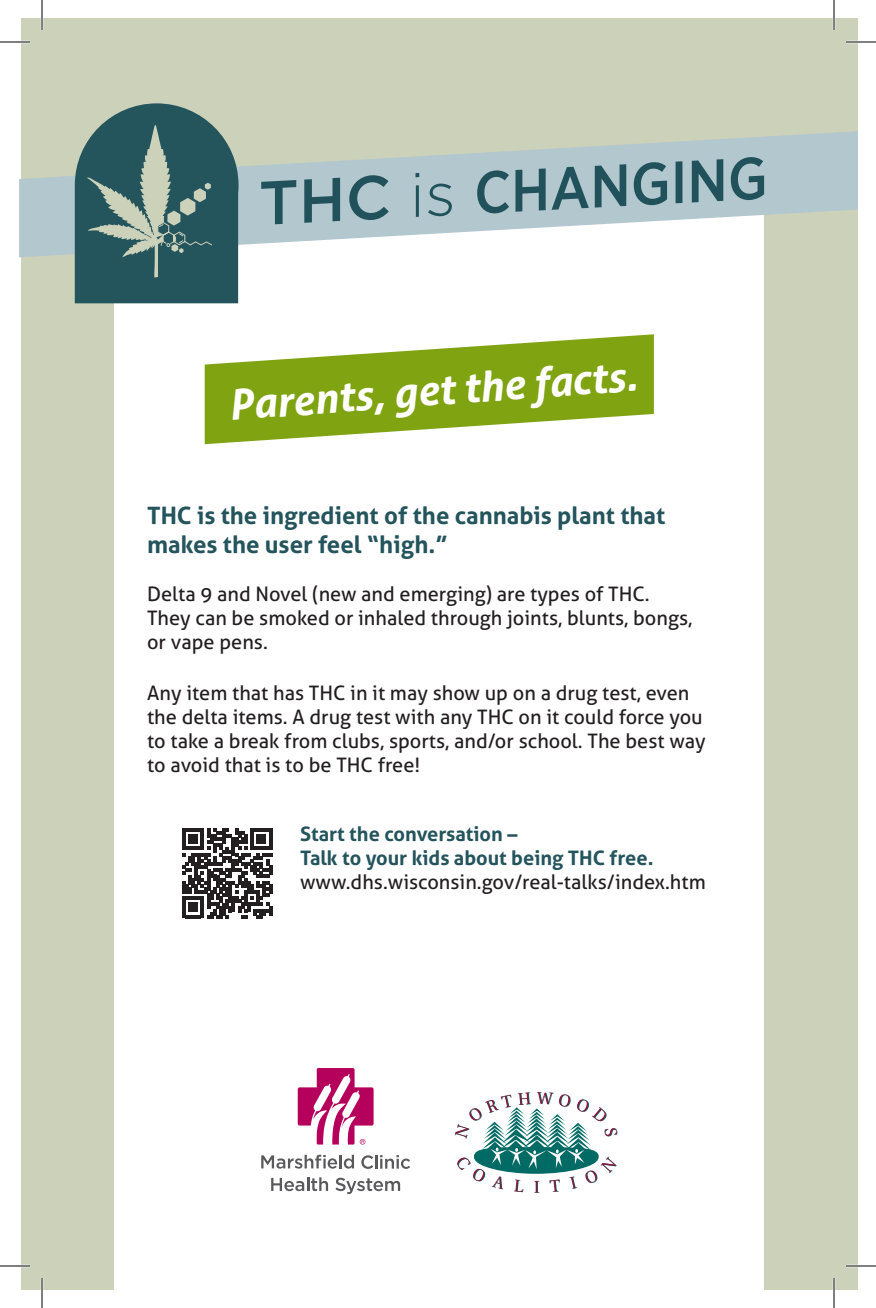
<style>
.page{position:relative;width:876px;height:1308px;background:#fff}
.page>*{position:absolute;margin:0;border:0;box-sizing:border-box;transform-origin:0 0}
.t1{font:italic 700 41.8px "Aller";color:#fff}
.t2{font:700 24px/28.8px "Aller";color:#24545c}
.t3{font:20px/24px "Aller";color:#231f20}
.t4{font:700 20px/24px "Aller";color:#24545c}
</style>
<div class="page">
<div style="left:22px;top:18px;width:836px;height:1272px;background:#ccd1ba"></div>
<div style="left:114px;top:196px;width:649px;height:1094px;background:#fff"></div>
<svg style="left:19px;top:131px;width:839px;height:126px;fill:#b3c7cf"></svg>
<svg style="left:261px;top:180px;width:35px;height:44px;background:#819fa8"></svg>
<svg style="left:304px;top:178px;width:36px;height:45px;background:#6b8d96"></svg>
<svg style="left:349px;top:175px;width:40px;height:46px;background:#7d9ba4"></svg>
<svg style="left:415px;top:173px;width:4px;height:4px"></svg>
<hr style="left:416px;top:185px;width:3px;height:32px;background:#21525c">
<svg style="left:428px;top:183px;width:24px;height:33px"></svg>
<svg style="left:477px;top:170px;width:32px;height:44px"></svg>
<svg style="left:515px;top:168px;width:31px;height:44px"></svg>
<svg style="left:552px;top:167px;width:37px;height:43px;background:#7998a1"></svg>
<svg style="left:595px;top:164px;width:31px;height:44px"></svg>
<svg style="left:634px;top:162px;width:33px;height:44px"></svg>
<div style="left:676px;top:161px;width:6px;height:42px;background:#21525c"></div>
<svg style="left:692px;top:159px;width:31px;height:43px"></svg>
<svg style="left:731px;top:157px;width:33px;height:44px"></svg>
<svg style="left:75px;top:103px;width:164px;height:200px;background:#4a7071"></svg>
<svg style="left:205px;top:334px;width:449px;height:110px;fill:#80a312"></svg>
<svg style="left:455px;top:1092px;width:162px;height:101px"></svg>
<svg style="left:298px;top:1068px;width:76px;height:77px"></svg>
<svg style="left:361px;top:1155px;width:49px;height:14px"></svg>
<svg style="left:261px;top:1155px;width:93px;height:14px"></svg>
<svg style="left:271px;top:1177px;width:57px;height:14px"></svg>
<svg style="left:335px;top:1178px;width:65px;height:16px"></svg>
<svg style="left:182px;top:828px;width:90px;height:90px"></svg>
<hr style="left:0;top:41px;width:30px;height:2px;background:#fff">
<hr style="left:846px;top:41px;width:30px;height:2px;background:#fff">
<hr style="left:0;top:1265px;width:30px;height:2px;background:#fff">
<hr style="left:846px;top:1265px;width:30px;height:2px;background:#fff">
<hr style="left:41px;top:0;width:2px;height:30px;background:#fff">
<hr style="left:41px;top:1278px;width:2px;height:30px;background:#fff">
<hr style="left:833px;top:0;width:2px;height:30px;background:#fff">
<hr style="left:833px;top:1278px;width:2px;height:30px;background:#fff">
<hr style="left:0;top:42px;width:30px;height:1px;background:#000">
<hr style="left:846px;top:42px;width:30px;height:1px;background:#000">
<hr style="left:0;top:1266px;width:30px;height:1px;background:#000">
<hr style="left:846px;top:1266px;width:30px;height:1px;background:#000">
<hr style="left:42px;top:0;width:1px;height:30px;background:#000">
<hr style="left:42px;top:1278px;width:1px;height:30px;background:#000">
<hr style="left:834px;top:0;width:1px;height:30px;background:#000">
<hr style="left:834px;top:1278px;width:1px;height:30px;background:#000">
<h1 class="t1" style="left:227px;top:379px;width:411px;rotate:-4deg">Parents, get the facts.</h1>
<p class="t2" style="left:147px;top:501px;width:520px">THC is the ingredient of the cannabis plant that makes the user feel “high.”</p>
<p class="t3" style="left:147px;top:582px;width:547px">Delta 9 and Novel (new and emerging) are types of THC.<br>They can be smoked or inhaled through joints, blunts, bongs, or vape pens.</p>
<p class="t3" style="left:147px;top:681px;width:560px">Any item that has THC in it may show up on a drug test, even the delta items. A drug test with any THC on it could force you to take a break from clubs, sports, and/or school. The best way to avoid that is to be THC free!</p>
<p class="t4" style="left:300px;top:822px;width:355px">Start the conversation –<br>Talk to your kids about being THC free.</p>
<p class="t3" style="left:300px;top:870px;width:407px">www.dhs.wisconsin.gov/real-talks/index.htm</p>
</div>
